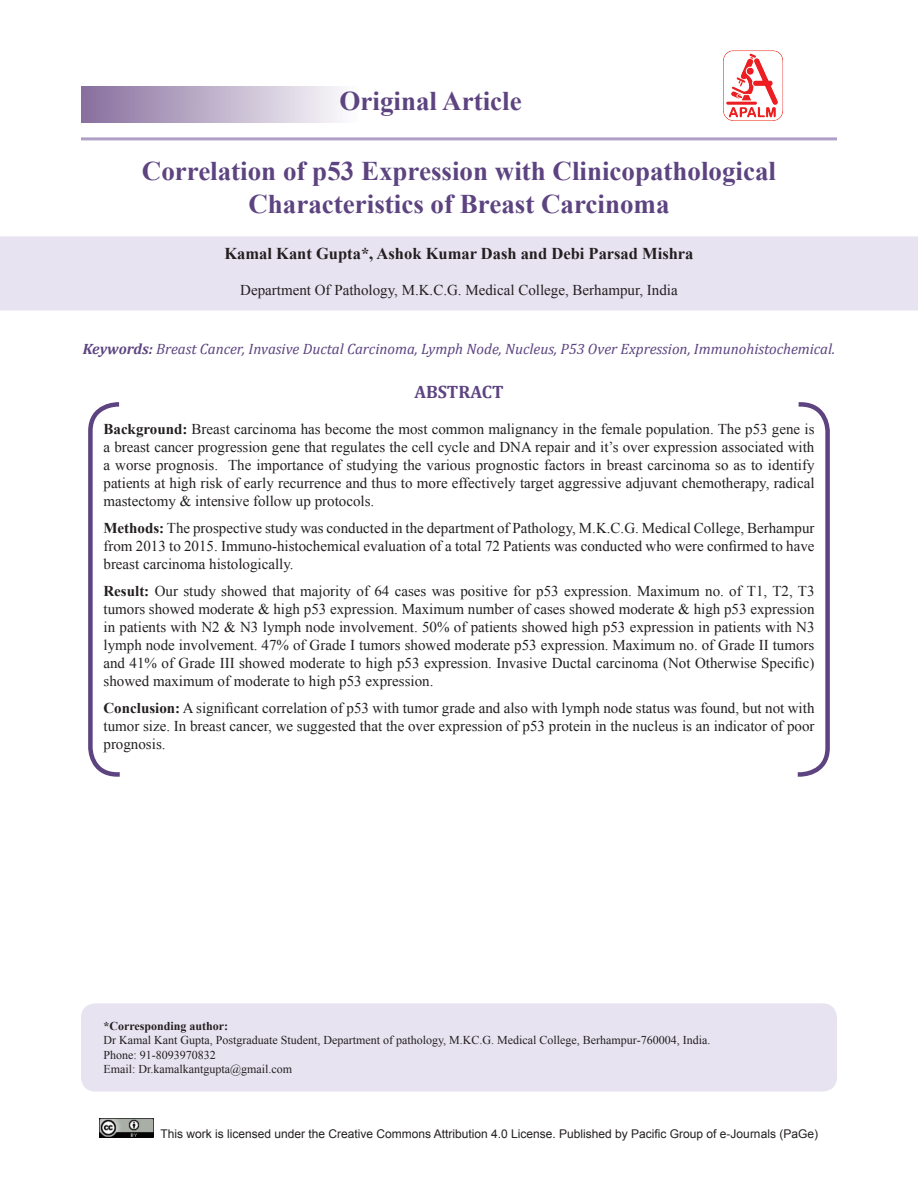
<style>
.page{position:relative;width:918px;height:1188px;background:#fff}
.page>*{position:absolute;margin:0;border:0;box-sizing:border-box;transform-origin:0 0}
.Chap_head{font:700 27px/32.4px "Times New Roman";color:#5d4481;text-align:center}
.Case_Report-_head{font:700 27px "Times New Roman";color:#5d4481}
.Abstract_head{font:700 18px "Cambria";color:#5d4481}
.Author_head{font:700 16.5px "Times New Roman";color:#231f20}
.Abstract_Text{font:15px/18px "Times New Roman";color:#231f20;text-align:justify}
.Key_Words{font:italic 15px "Cambria";color:#5d4481}
.Address{font:15px "Times New Roman";color:#231f20}
.Fotnote{font:12px/14.4px "Times New Roman";color:#231f20}
.t1{font:12px "Arial";color:#231f20}
.s1{font-weight:700}
</style>
<div class="page">
<div style="left:81px;top:86px;width:276px;height:37px;background:linear-gradient(to right,#876f9e,#fcfcfd)"></div>
<hr style="left:81px;top:137px;width:756px;height:3px;background:#af9ec6">
<img style="left:723px;top:50px;width:61px;height:71px">
<img style="left:100px;top:1119px;width:54px;height:19px">
<div style="left:1px;top:237px;width:916px;height:73px;background:#e7e3f1"></div>
<div style="left:0;top:236px;width:918px;height:74px;border:2px solid #e7e3f1"></div>
<div style="left:82px;top:1004px;width:754px;height:87px;background:#e7e3f1;border-radius:14px"></div>
<div style="left:81px;top:1003px;width:756px;height:89px;border:2px solid #e7e3f1;border-radius:14px"></div>
<svg style="left:88px;top:402px;width:32px;height:375px"></svg>
<svg style="left:797px;top:402px;width:33px;height:375px"></svg>
<p class="Case_Report-_head" style="left:340px;top:83px;width:184px">Original Article</p>
<p class="Chap_head" style="left:142px;top:154px;width:636px">Correlation of p53 Expression with Clinicopathological<br>Characteristics of Breast Carcinoma</p>
<p class="Author_head" style="left:224px;top:243px;width:471px">Kamal Kant Gupta*, Ashok Kumar Dash and Debi Parsad Mishra</p>
<p class="Address" style="left:240px;top:280px;width:439px">Department Of Pathology, M.K.C.G. Medical College, Berhampur, India</p>
<p class="Key_Words" style="left:83px;top:338px;width:754px"><span class="s1">Keywords:</span> Breast Cancer, Invasive Ductal Carcinoma, Lymph Node, Nucleus, P53 Over Expression, Immunohistochemical.</p>
<p class="Abstract_head" style="left:414px;top:379px;width:91px">ABSTRACT</p>
<p class="Abstract_Text" style="left:104px;top:420px;width:713px"><span class="s1">Background:</span> Breast carcinoma has become the most common malignancy in the female population. The p53 gene is a breast cancer progression gene that regulates the cell cycle and DNA repair and it’s over expression associated with a worse prognosis. The importance of studying the various prognostic factors in breast carcinoma so as to identify patients at high risk of early recurrence and thus to more effectively target aggressive adjuvant chemotherapy, radical mastectomy &amp; intensive follow up protocols.</p>
<p class="Abstract_Text" style="left:104px;top:519px;width:713px"><span class="s1">Methods:</span> The prospective study was conducted in the department of Pathology, M.K.C.G. Medical College, Berhampur from 2013 to 2015. Immuno-histochemical evaluation of a total 72 Patients was conducted who were confirmed to have breast carcinoma histologically.</p>
<p class="Abstract_Text" style="left:104px;top:582px;width:713px"><span class="s1">Result:</span> Our study showed that majority of 64 cases was positive for p53 expression. Maximum no. of T1, T2, T3 tumors showed moderate &amp; high p53 expression. Maximum number of cases showed moderate &amp; high p53 expression in patients with N2 &amp; N3 lymph node involvement. 50% of patients showed high p53 expression in patients with N3 lymph node involvement. 47% of Grade I tumors showed moderate p53 expression. Maximum no. of Grade II tumors and 41% of Grade III showed moderate to high p53 expression. Invasive Ductal carcinoma (Not Otherwise Specific) showed maximum of moderate to high p53 expression.</p>
<p class="Abstract_Text" style="left:104px;top:699px;width:713px"><span class="s1">Conclusion:</span> A significant correlation of p53 with tumor grade and also with lymph node status was found, but not with tumor size. In breast cancer, we suggested that the over expression of p53 protein in the nucleus is an indicator of poor prognosis.</p>
<p class="Fotnote" style="left:104px;top:1019px;width:608px"><span class="s1">*Corresponding author:<br></span>Dr Kamal Kant Gupta, Postgraduate Student, Department of pathology, M.KC.G. Medical College, Berhampur-760004, India.<br>Phone: 91-8093970832</p>
<p class="Fotnote" style="left:104px;top:1062px;width:190px">Email: Dr.kamalkantgupta@gmail.com</p>
<p class="t1" style="left:160px;top:1126px;width:659px">This work is licensed under the Creative Commons Attribution 4.0 License. Published by Pacific Group of e-Journals (PaGe)</p>
</div>
